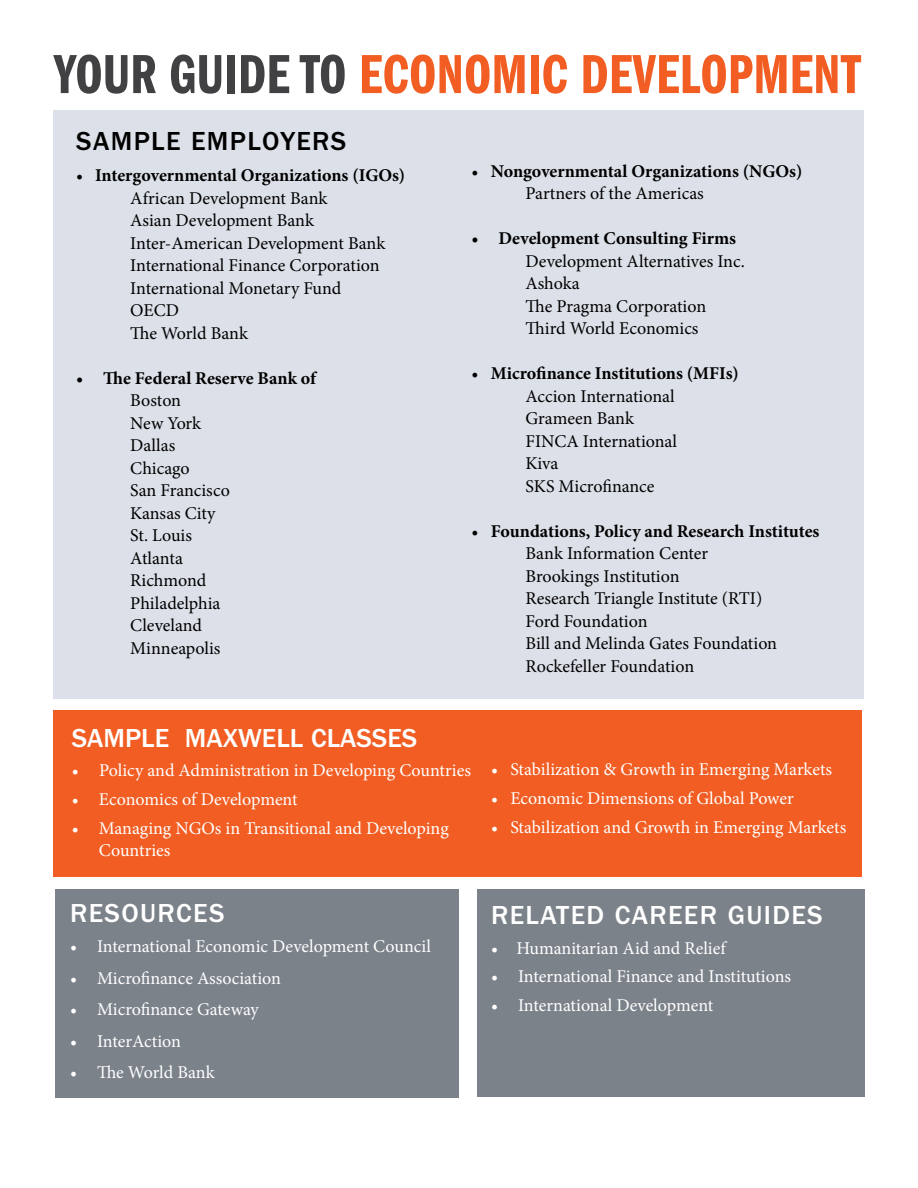
<style>
.page{position:relative;width:918px;height:1188px;background:#fff}
.page>*{position:absolute;margin:0;border:0;box-sizing:border-box;transform-origin:0 0}
.t1{font:57px "ITC Franklin Gothic Std Dm Cp";letter-spacing:.005em;color:#f15d22}
.t2{font:500 27px "ITC Franklin Gothic Std";letter-spacing:.05em;color:#fff}
.t3{font:500 27px "ITC Franklin Gothic Std";color:#fff}
.t4{font:500 27px "ITC Franklin Gothic Std";letter-spacing:.05em;color:#000}
.t5{font:18px/22.5px "Minion Pro";letter-spacing:-.005em;color:#000}
.t6{font:18px/21.6px "Minion Pro";letter-spacing:-.005em;color:#fff}
.t7{font:700 18px/22.5px "Minion Pro";color:#000}
.s1{color:#414042}
.s2{font-weight:700}
.s3{font-weight:400}
</style>
<div class="page">
<div style="left:54px;top:110px;width:810px;height:588px;background:#dce0e8"></div>
<div style="left:55px;top:890px;width:404px;height:208px;background:#7c828a"></div>
<div style="left:477px;top:890px;width:387px;height:207px;background:#7c828a"></div>
<div style="left:54px;top:711px;width:808px;height:166px;background:#f15d22"></div>
<h1 class="t1" style="left:54px;top:43px;width:809px"><span class="s1">YOUR GUIDE TO</span> ECONOMIC DEVELOPMENT</h1>
<h2 class="t4" style="left:76px;top:126px;width:272px">SAMPLE EMPLOYERS</h2>
<p class="t5" style="left:130px;top:165px;width:277px;text-indent:-54px">• <span class="s2">Intergovernmental Organizations (IGOs)<br></span>African Development Bank<br>Asian Development Bank<br>Inter-American Development Bank<br>International Finance Corporation<br>International Monetary Fund<br>OECD<br>The World Bank</p>
<p class="t7" style="left:76px;top:367px;width:241px">• The Federal Reserve Bank of</p>
<p class="t5" style="left:130px;top:390px;width:101px">Boston<br>New York<br>Dallas<br>Chicago<br>San Francisco<br>Kansas City<br>St. Louis<br>Atlanta<br>Richmond<br>Philadelphia<br>Cleveland<br>Minneapolis</p>
<p class="t7" style="left:526px;top:159px;width:278px;text-indent:-54px"><span class="s3">•</span> Nongovernmental Organizations (NGOs)<br><span class="s3">Partners of the Americas</span></p>
<p class="t7" style="left:472px;top:227px;width:266px">• Development Consulting Firms</p>
<p class="t5" style="left:526px;top:250px;width:221px">Development Alternatives Inc.<br>Ashoka<br>The Pragma Corporation<br>Third World Economics</p>
<p class="t5" style="left:526px;top:362px;width:215px;text-indent:-54px">• <span class="s2">Microfinance Institutions (MFIs)<br></span>Accion International<br>Grameen Bank<br>FINCA International<br>Kiva<br>SKS Microfinance</p>
<p class="t5" style="left:526px;top:520px;width:295px;text-indent:-54px">• <span class="s2">Foundations, Policy and Research Institutes<br></span>Bank Information Center<br>Brookings Institution<br>Research Triangle Institute (RTI)<br>Ford Foundation<br>Bill and Melinda Gates Foundation<br>Rockefeller Foundation</p>
<h2 class="t3" style="left:72px;top:723px;width:347px">SAMPLE MAXWELL CLASSES</h2>
<p class="t6" style="left:72px;top:760px;width:401px">• Policy and Administration in Developing Countries</p>
<p class="t6" style="left:72px;top:789px;width:227px">• Economics of Development</p>
<p class="t6" style="left:99px;top:818px;width:351px;text-indent:-27px">• Managing NGOs in Transitional and Developing<br>Countries</p>
<h2 class="t2" style="left:70px;top:898px;width:156px">RESOURCES</h2>
<p class="t6" style="left:70px;top:936px;width:362px">• International Economic Development Council</p>
<p class="t6" style="left:70px;top:967px;width:213px">• Microfinance Association</p>
<p class="t6" style="left:70px;top:999px;width:190px">• Microfinance Gateway</p>
<p class="t6" style="left:70px;top:1030px;width:112px">• InterAction</p>
<p class="t6" style="left:70px;top:1062px;width:146px">• The World Bank</p>
<p class="t6" style="left:491px;top:758px;width:343px">• Stabilization &amp; Growth in Emerging Markets</p>
<p class="t6" style="left:491px;top:788px;width:304px">• Economic Dimensions of Global Power</p>
<p class="t6" style="left:491px;top:817px;width:357px">• Stabilization and Growth in Emerging Markets</p>
<h2 class="t2" style="left:491px;top:900px;width:333px">RELATED CAREER GUIDES</h2>
<p class="t6" style="left:491px;top:937px;width:236px">• Humanitarian Aid and Relief</p>
<p class="t6" style="left:491px;top:966px;width:302px">• International Finance and Institutions</p>
<p class="t6" style="left:491px;top:994px;width:224px">• International Development</p>
</div>
